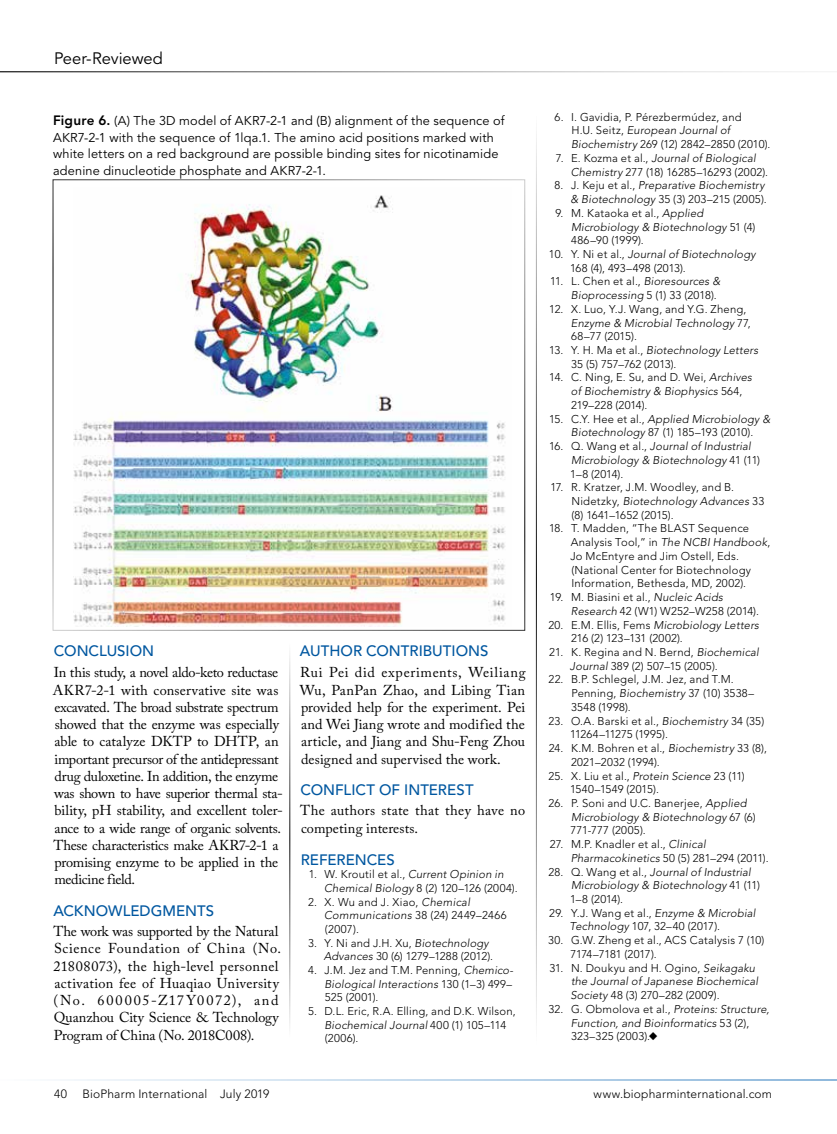
<style>
.page{position:relative;width:837px;height:1134px;background:#fff}
.page>*{position:absolute;margin:0;border:0;box-sizing:border-box;transform-origin:0 0}
.t1{font:16.5px "Avenir LT Std";letter-spacing:-.005em;color:#000}
.t2{font:500 15px "Avenir LT Std";color:#0057a0}
.t3{font:14.25px/17.2px "Adobe Caslon Pro";letter-spacing:-.005em;color:#000}
.t4{font:14.25px/17.2px "Adobe Caslon Pro";letter-spacing:.015em;color:#000}
.t5{font:12.75px/16.5px "Avenir LT Std";letter-spacing:.01em;color:#000}
.t6{font:300 12px "Avenir LT Std";letter-spacing:.015em;color:#000}
.t7{font:300 11.25px/13.6px "Avenir LT Std";letter-spacing:.015em;color:#000}
.t8{font:italic 300 11.25px/13.8px "Avenir LT Std";letter-spacing:.015em;color:#000}
.s1{font-weight:800;font-size:13.5px}
.s2{font-style:italic}
.s3{font-style:normal}
</style>
<div class="page">
<hr style="left:0;top:71px;width:837px;height:1px;background:#000">
<hr style="left:0;top:1080px;width:837px;height:1px;background:#1d71b8">
<hr style="left:290px;top:643px;width:1px;height:397px;background:#000">
<hr style="left:536px;top:115px;width:1px;height:933px;background:#000">
<img style="left:73px;top:195px;width:433px;height:431px">
<h1 class="t1" style="left:54px;top:49px;width:110px">Peer-Reviewed</h1>
<p class="t5" style="left:53px;top:113px;width:453px"><span class="s1">Figure 6.</span> (A) The 3D model of AKR7-2-1 and (B) alignment of the sequence of AKR7-2-1 with the sequence of 1lqa.1. The amino acid positions marked with white letters on a red background are possible binding sites for nicotinamide adenine dinucleotide phosphate and AKR7-2-1.</p>
<h2 class="t2" style="left:54px;top:642px;width:102px">CONCLUSION</h2>
<p class="t3" style="left:53px;top:664px;width:231px">In this study, a novel aldo-keto reductase AKR7-2-1 with conservative site was excavated. The broad substrate spectrum showed that the enzyme was especially able to catalyze DKTP to DHTP, an important precursor of the antidepressant drug duloxetine. In addition, the enzyme was shown to have superior thermal sta&shy;bility, pH stability, and excellent toler&shy;ance to a wide range of organic solvents.<br>These characteristics make AKR7-2-1 a promising enzyme to be applied in the medicine field.</p>
<h2 class="t2" style="left:53px;top:902px;width:162px">ACKNOWLEDGMENTS</h2>
<p class="t4" style="left:53px;top:922px;width:229px">The work was supported by the Natural Science Foundation of China (No.<br>21808073), the high-level personnel activation fee of Huaqiao University (No. 600005-Z17Y0072), and Quanzhou City Science &amp; Technology Program of China (No. 2018C008).</p>
<h2 class="t2" style="left:300px;top:642px;width:190px">AUTHOR CONTRIBUTIONS</h2>
<p class="t3" style="left:300px;top:664px;width:227px;text-align:justify">Rui Pei did experiments, Weiliang Wu, PanPan Zhao, and Libing Tian provided help for the experiment. Pei and Wei Jiang wrote and modified the article, and Jiang and Shu-Feng Zhou designed and supervised the work.</p>
<h2 class="t2" style="left:301px;top:781px;width:175px">CONFLICT OF INTEREST</h2>
<p class="t4" style="left:300px;top:802px;width:227px">The authors state that they have no competing interests.</p>
<h2 class="t2" style="left:301px;top:851px;width:96px">REFERENCES</h2>
<p class="t7" style="left:324px;top:868px;width:195px;text-indent:-16px">1. W. Kroutil et al., <span class="s2">Current Opinion in<br>Chemical Biology</span> 8 (2) 120–126 (2004).</p>
<p class="t7" style="left:324px;top:895px;width:184px;text-indent:-16px">2. X. Wu and J. Xiao, <span class="s2">Chemical<br>Communications</span> 38 (24) 2449–2466 (2007).</p>
<p class="t7" style="left:324px;top:936px;width:171px;text-indent:-16px">3. Y. Ni and J.H. Xu, <span class="s2">Biotechnology<br>Advances</span> 30 (6) 1279–1288 (2012).</p>
<p class="t7" style="left:324px;top:963px;width:190px;text-align:justify;text-indent:-16px">4. J.M. Jez and T.M. Penning, <span class="s2">Chemico-Biological Interactions</span> 130 (1–3) 499– 525 (2001).</p>
<p class="t7" style="left:324px;top:1004px;width:193px;text-indent:-16px">5. D.L. Eric, R.A. Elling, and D.K. Wilson,<br><span class="s2">Biochemical Journal</span> 400 (1) 105–114 (2006).</p>
<p class="t7" style="left:571px;top:110px;width:201px;text-indent:-16px">6. I. Gavidia, P. Pérezbermúdez, and<br>H.U. Seitz, <span class="s2">European Journal of<br>Biochemistry</span> 269 (12) 2842–2850 (2010).</p>
<p class="t7" style="left:571px;top:151px;width:199px;text-indent:-15px">7. E. Kozma et al., <span class="s2">Journal of Biological<br>Chemistry</span> 277 (18) 16285–16293 (2002).</p>
<p class="t8" style="left:555px;top:179px;width:214px;text-align:right"><span class="s3">8. J. Keju et al.,</span> Preparative Biochemistry &amp; Biotechnology <span class="s3">35 (3) 203–215 (2005).</span></p>
<p class="t7" style="left:571px;top:206px;width:186px;text-indent:-16px">9. M. Kataoka et al., <span class="s2">Applied<br>Microbiology &amp; Biotechnology</span> 51 (4)<br>486–90 (1999).</p>
<p class="t7" style="left:570px;top:247px;width:187px;text-indent:-21px">10. Y. Ni et al., <span class="s2">Journal of Biotechnology<br></span>168 (4), 493–498 (2013).</p>
<p class="t7" style="left:571px;top:275px;width:151px;text-indent:-21px">11. L. Chen et al., <span class="s2">Bioresources &amp;<br>Bioprocessing</span> 5 (1) 33 (2018).</p>
<p class="t7" style="left:571px;top:302px;width:181px;text-indent:-22px">12. X. Luo, Y.J. Wang, and Y.G. Zheng,<br><span class="s2">Enzyme &amp; Microbial Technology</span> 77,<br>68–77 (2015).</p>
<p class="t7" style="left:571px;top:343px;width:189px;text-indent:-22px">13. Y. H. Ma et al., <span class="s2">Biotechnology Letters<br></span>35 (5) 757–762 (2013).</p>
<p class="t7" style="left:571px;top:371px;width:183px;text-indent:-22px">14. C. Ning, E. Su, and D. Wei, <span class="s2">Archives of Biochemistry &amp; Biophysics</span> 564,<br>219–228 (2014).</p>
<p class="t7" style="left:549px;top:412px;width:223px;text-align:center">15. C.Y. Hee et al., <span class="s2">Applied Microbiology &amp;<br>Biotechnology</span> 87 (1) 185–193 (2010).</p>
<p class="t8" style="left:570px;top:440px;width:191px;text-indent:-21px"><span class="s3">16. Q. Wang et al.,</span> Journal of Industrial<br>Microbiology &amp; Biotechnology <span class="s3">41 (11)<br>1–8 (2014).</span></p>
<p class="t7" style="left:571px;top:481px;width:194px;text-indent:-21px">17. R. Kratzer, J.M. Woodley, and B.<br>Nidetzky, <span class="s2">Biotechnology Advances</span> 33 (8) 1641–1652 (2015).</p>
<p class="t7" style="left:570px;top:522px;width:202px;text-indent:-21px">18. T. Madden, “The BLAST Sequence Analysis Tool,” in <span class="s2">The NCBI Handbook</span>, Jo McEntyre and Jim Ostell, Eds. (National Center for Biotechnology Information, Bethesda, MD, 2002).</p>
<p class="t7" style="left:571px;top:590px;width:190px;text-indent:-21px">19. M. Biasini et al., <span class="s2">Nucleic Acids<br>Research</span> 42 (W1) W252–W258 (2014).</p>
<p class="t7" style="left:571px;top:618px;width:189px;text-indent:-23px">20. E.M. Ellis, Fems <span class="s2">Microbiology Letters<br></span>216 (2) 123–131 (2002).</p>
<p class="t7" style="left:570px;top:645px;width:190px;text-indent:-21px">21. K. Regina and N. Bernd, <span class="s2">Biochemical<br>Journal</span> 389 (2) 507–15 (2005).</p>
<p class="t7" style="left:571px;top:673px;width:185px;text-indent:-23px">22. B.P. Schlegel, J.M. Jez, and T.M.<br>Penning, <span class="s2">Biochemistry</span> 37 (10) 3538–<br>3548 (1998).</p>
<p class="t7" style="left:570px;top:714px;width:196px;text-indent:-22px">23. O.A. Barski et al., <span class="s2">Biochemistry</span> 34 (35)<br>11264–11275 (1995).</p>
<p class="t7" style="left:571px;top:741px;width:197px;text-indent:-22px">24. K.M. Bohren et al., <span class="s2">Biochemistry</span> 33 (8),<br>2021–2032 (1994).</p>
<p class="t7" style="left:570px;top:769px;width:176px;text-indent:-22px">25. X. Liu et al., <span class="s2">Protein Science</span> 23 (11)<br>1540–1549 (2015).</p>
<p class="t7" style="left:571px;top:796px;width:187px;text-indent:-22px">26. P. Soni and U.C. Banerjee, <span class="s2">Applied<br>Microbiology &amp; Biotechnology</span> 67 (6)<br>771-777 (2005).</p>
<p class="t7" style="left:571px;top:837px;width:199px;text-indent:-21px">27. M.P. Knadler et al., <span class="s2">Clinical<br>Pharmacokinetics</span> 50 (5) 281–294 (2011).</p>
<p class="t8" style="left:570px;top:865px;width:191px;text-indent:-22px"><span class="s3">28. Q. Wang et al.,</span> Journal of Industrial<br>Microbiology &amp; Biotechnology <span class="s3">41 (11)<br>1–8 (2014).</span></p>
<p class="t7" style="left:570px;top:906px;width:187px;text-indent:-20px">29. Y.J. Wang et al., <span class="s2">Enzyme &amp; Microbial<br>Technology</span> 107, 32–40 (2017).</p>
<p class="t7" style="left:570px;top:933px;width:195px;text-indent:-22px">30. G.W. Zheng et al., ACS Catalysis 7 (10)<br>7174–7181 (2017).</p>
<p class="t8" style="left:571px;top:961px;width:189px;text-indent:-21px"><span class="s3">31. N. Doukyu and H. Ogino,</span> Seikagaku the Journal of Japanese Biochemical<br>Society <span class="s3">48 (3) 270–282 (2009).</span></p>
<p class="t8" style="left:571px;top:1002px;width:200px;text-indent:-22px"><span class="s3">32. G. Obmolova et al.,</span> Proteins: Structure,<br>Function, and Bioinformatics <span class="s3">53 (2),<br>323–325 (2003).</span>◆</p>
<p class="t6" style="left:54px;top:1087px;width:14px">40</p>
<p class="t6" style="left:83px;top:1087px;width:188px">BioPharm International July 2019</p>
<p class="t6" style="left:594px;top:1087px;width:180px">www.biopharminternational.com</p>
</div>
